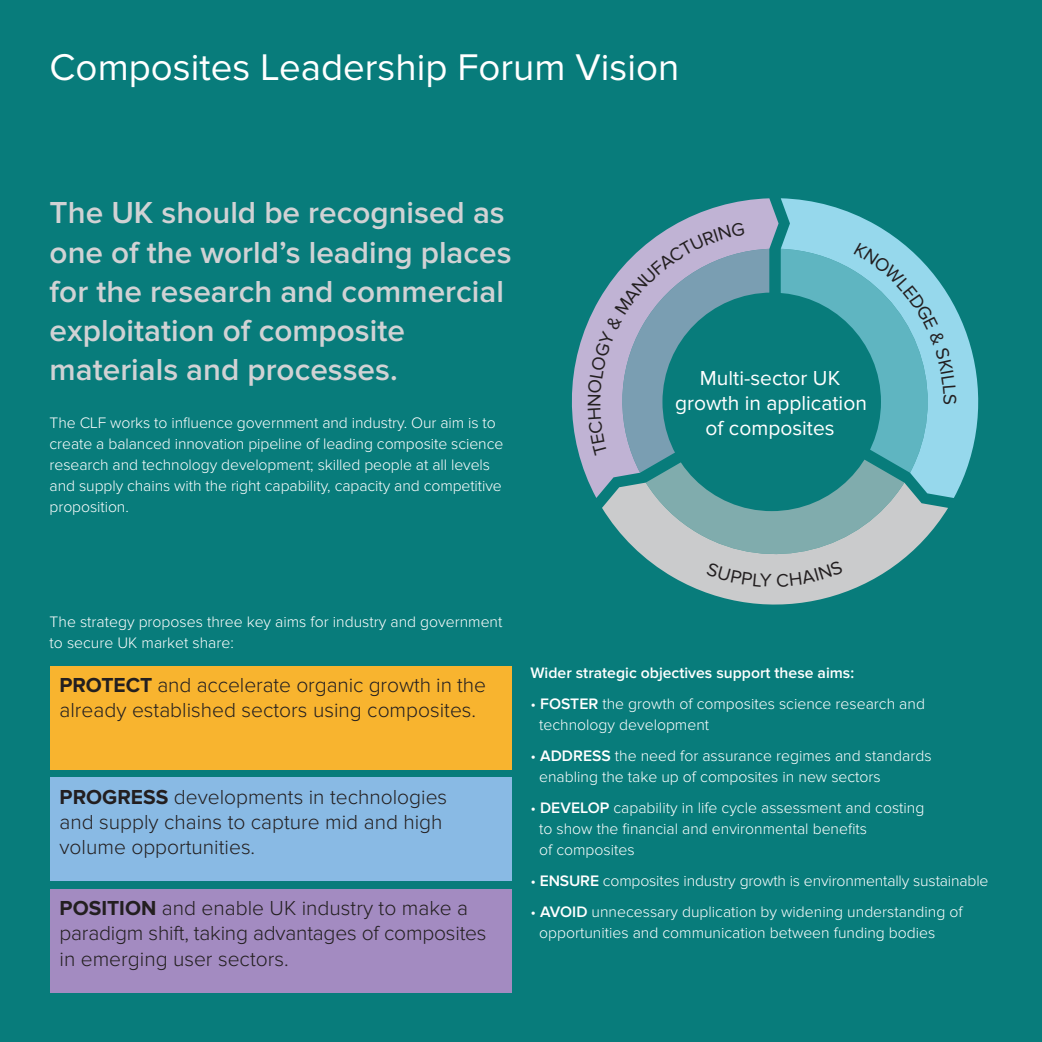
<style>
.page{position:relative;width:1042px;height:1042px;background:#087c7b}
.page>*{position:absolute;margin:0;border:0;box-sizing:border-box;transform-origin:0 0}
.t1{font:38.5px "Proxima Nova";color:#fff}
.t2{font:600 31.5px/39.2px "Proxima Nova";color:#d1d2d4}
.t3{font:300 21px/25.2px "Proxima Nova";color:#231f20}
.t4{font:21px/25.2px "Proxima Nova";color:#fff;text-align:center}
.white_body{font:300 15.75px/21px "Proxima Nova";color:#fff}
.t5{font:600 15.75px "Proxima Nova";color:#fff}
.s1{font-weight:700}
.s2{font-weight:600}
</style>
<div class="page">
<div style="left:50px;top:666px;width:461px;height:103px;background:#f8b42f"></div>
<div style="left:50px;top:777px;width:461px;height:104px;background:#89bae4"></div>
<svg style="left:781px;top:198px;width:198px;height:296px"></svg>
<svg style="left:692px;top:587px;width:166px;height:18px;fill:#cacbcc"></svg>
<svg style="left:571px;top:198px;width:207px;height:283px"></svg>
<div style="left:50px;top:888px;width:461px;height:104px;background:#a38bc1"></div>
<svg style="left:588px;top:222px;width:368px;height:365px"></svg>
<p class="t1" style="left:50px;top:45px;width:631px">Composites Leadership Forum Vision</p>
<p class="t2" style="left:50px;top:194px;width:463px">The UK should be recognised as one of the world’s leading places for the research and commercial exploitation of composite materials and processes.</p>
<p class="white_body" style="left:50px;top:413px;width:455px">The CLF works to influence government and industry. Our aim is to create a balanced innovation pipeline of leading composite science research and technology development; skilled people at all levels and supply chains with the right capability, capacity and competitive proposition.</p>
<p class="t4" style="left:675px;top:366px;width:193px">Multi-sector UK growth in application of composites</p>
<p class="white_body" style="left:50px;top:612px;width:454px">The strategy proposes three key aims for industry and government to secure UK market share:</p>
<p class="t3" style="left:60px;top:673px;width:428px"><span class="s1">PROTECT</span> and accelerate organic growth in the already established sectors using composites.</p>
<p class="t3" style="left:60px;top:785px;width:389px"><span class="s1">PROGRESS</span> developments in technologies and supply chains to capture mid and high volume opportunities.</p>
<p class="t3" style="left:60px;top:896px;width:428px"><span class="s1">POSITION</span> and enable UK industry to make a paradigm shift, taking advantages of composites in emerging user sectors.</p>
<p class="t5" style="left:530px;top:664px;width:325px">Wider strategic objectives support these aims:</p>
<p class="white_body" style="left:539px;top:694px;width:387px;text-indent:-9px">• <span class="s2">FOSTER</span> the growth of composites science research and technology development</p>
<p class="white_body" style="left:539px;top:746px;width:394px;text-indent:-9px">• <span class="s2">ADDRESS</span> the need for assurance regimes and standards enabling the take up of composites in new sectors</p>
<p class="white_body" style="left:539px;top:798px;width:387px;text-indent:-9px">• <span class="s2">DEVELOP</span> capability in life cycle assessment and costing to show the financial and environmental benefits<br>of composites</p>
<p class="white_body" style="left:530px;top:871px;width:459px">• <span class="s2">ENSURE</span> composites industry growth is environmentally sustainable</p>
<p class="white_body" style="left:539px;top:902px;width:425px;text-indent:-9px">• <span class="s2">AVOID</span> unnecessary duplication by widening understanding of opportunities and communication between funding bodies</p>
</div>
